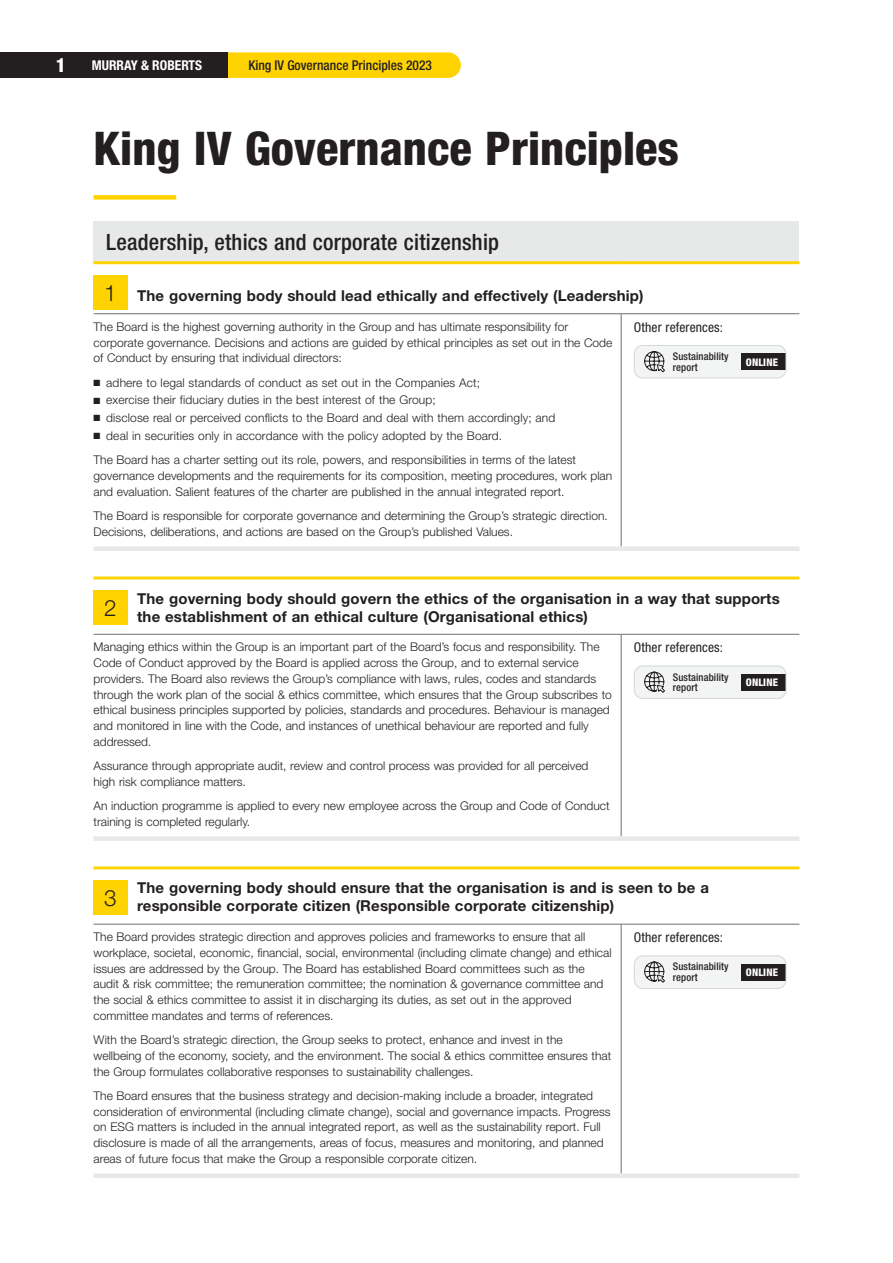
<style>
.page{position:relative;width:893px;height:1263px;background:#fff}
.page>*{position:absolute;margin:0;border:0;box-sizing:border-box;transform-origin:0 0}
.t1{font:800 condensed 46.5px "Helvetica Neue LT Std";color:#231f20}
.t2{font:500 condensed 22.5px "Helvetica Neue LT Std";letter-spacing:.01em;color:#231f20}
.t3{font:300 22.5px "Helvetica Neue LT Std";color:#231f20}
.t4{font:800 condensed 19.5px "Helvetica Neue LT Std";color:#fff}
.t5{font:700 15px/18px "Helvetica Neue LT Std";letter-spacing:.01em;color:#231f20}
.t6{font:condensed 13.5px "Helvetica Neue LT Std";letter-spacing:.01em;color:#231f20}
.t7{font:500 condensed 13.5px "Helvetica Neue LT Std";color:#231f20}
.t8{font:700 condensed 13.5px "Helvetica Neue LT Std";color:#fff}
.t9{font:300 12px/15.8px "Helvetica Neue LT Std";color:#231f20}
.t10{font:500 condensed 10.5px/10.5px "Helvetica Neue LT Std";letter-spacing:.01em;color:#231f20}
.t11{font:800 condensed 10.5px "Helvetica Neue LT Std";letter-spacing:.01em;color:#fff}
</style>
<div class="page">
<div style="left:94px;top:221px;width:705px;height:42px;background:#e7e8e8"></div>
<hr style="left:94px;top:261px;width:527px;height:3px;background:#ffd300">
<hr style="left:621px;top:261px;width:178px;height:3px;background:#ffd300">
<hr style="left:94px;top:313px;width:527px;height:1px;background:#6d6f71">
<hr style="left:621px;top:313px;width:178px;height:1px;background:#6d6f71">
<hr style="left:621px;top:314px;width:1px;height:232px;background:#6d6f71">
<div style="left:94px;top:546px;width:527px;height:5px;background:#e7e8e8"></div>
<div style="left:621px;top:546px;width:178px;height:5px;background:#e7e8e8"></div>
<div style="left:94px;top:275px;width:34px;height:34px;background:#ffd300"></div>
<div style="left:634px;top:345px;width:152px;height:33px;background:#f3f4f4;border-radius:9px"></div>
<div style="left:742px;top:354px;width:44px;height:16px;background:#231f20"></div>
<div style="left:634px;top:345px;width:152px;height:33px;border:1px solid #d5d7d8;border-radius:9px"></div>
<svg style="left:644px;top:351px;width:21px;height:22px"></svg>
<hr style="left:94px;top:576px;width:527px;height:3px;background:#ffd300">
<hr style="left:621px;top:576px;width:178px;height:3px;background:#ffd300">
<hr style="left:94px;top:634px;width:527px;height:1px;background:#6d6f71">
<hr style="left:621px;top:634px;width:178px;height:1px;background:#6d6f71">
<hr style="left:621px;top:635px;width:1px;height:201px;background:#6d6f71">
<div style="left:94px;top:836px;width:527px;height:5px;background:#e7e8e8"></div>
<div style="left:621px;top:836px;width:178px;height:5px;background:#e7e8e8"></div>
<div style="left:94px;top:591px;width:34px;height:34px;background:#ffd300"></div>
<div style="left:634px;top:666px;width:152px;height:32px;background:#f3f4f4;border-radius:9px"></div>
<div style="left:742px;top:674px;width:44px;height:16px;background:#231f20"></div>
<div style="left:634px;top:666px;width:152px;height:33px;border:1px solid #d5d7d8;border-radius:9px"></div>
<svg style="left:644px;top:671px;width:21px;height:22px"></svg>
<hr style="left:94px;top:866px;width:527px;height:3px;background:#ffd300">
<hr style="left:621px;top:866px;width:178px;height:3px;background:#ffd300">
<hr style="left:94px;top:924px;width:527px;height:1px;background:#6d6f71">
<hr style="left:621px;top:924px;width:178px;height:1px;background:#6d6f71">
<hr style="left:621px;top:924px;width:1px;height:249px;background:#6d6f71">
<div style="left:94px;top:1173px;width:527px;height:5px;background:#e7e8e8"></div>
<div style="left:621px;top:1173px;width:178px;height:5px;background:#e7e8e8"></div>
<div style="left:94px;top:881px;width:34px;height:34px;background:#ffd300"></div>
<div style="left:634px;top:956px;width:152px;height:32px;background:#f3f4f4;border-radius:9px"></div>
<div style="left:742px;top:964px;width:44px;height:16px;background:#231f20"></div>
<div style="left:634px;top:955px;width:152px;height:34px;border:1px solid #d5d7d8;border-radius:9px"></div>
<svg style="left:644px;top:961px;width:21px;height:22px"></svg>
<svg style="left:227px;top:52px;width:234px;height:26px"></svg>
<div style="left:0;top:52px;width:227px;height:26px;background:#231f20"></div>
<div style="left:94px;top:195px;width:82px;height:5px;background:#ffd300"></div>
<h3 class="t4" style="left:56px;top:53px;width:12px">1</h3>
<p class="t8" style="left:92px;top:57px;width:112px">MURRAY &amp; ROBERTS</p>
<p class="t7" style="left:248px;top:57px;width:185px">King IV Governance Principles 2023</p>
<h1 class="t1" style="left:94px;top:120px;width:587px">King IV Governance Principles</h1>
<h2 class="t2" style="left:106px;top:229px;width:394px">Leadership, ethics and corporate citizenship</h2>
<h2 class="t3" style="left:104px;top:279px;width:14px">1</h2>
<p class="t5" style="left:137px;top:286px;width:508px">The governing body should lead ethically and effectively (Leadership)</p>
<p class="t9" style="left:94px;top:318px;width:520px">The Board is the highest governing authority in the Group and has ultimate responsibility for corporate governance. Decisions and actions are guided by ethical principles as set out in the Code of Conduct by ensuring that individual directors:</p>
<p class="t9" style="left:94px;top:374px;width:388px">■ adhere to legal standards of conduct as set out in the Companies Act;</p>
<p class="t9" style="left:94px;top:392px;width:344px">■ exercise their fiduciary duties in the best interest of the Group;</p>
<p class="t9" style="left:94px;top:410px;width:463px">■ disclose real or perceived conflicts to the Board and deal with them accordingly; and</p>
<p class="t9" style="left:94px;top:423px;width:484px;line-height:24.3px">■ deal in securities only in accordance with the policy adopted by the Board.<br>The Board has a charter setting out its role, powers, and responsibilities in terms of the latest</p>
<p class="t9" style="left:94px;top:468px;width:520px">governance developments and the requirements for its composition, meeting procedures, work plan and evaluation. Salient features of the charter are published in the annual integrated report.</p>
<p class="t9" style="left:94px;top:508px;width:516px">The Board is responsible for corporate governance and determining the Group’s strategic direction.<br>Decisions, deliberations, and actions are based on the Group’s published Values.</p>
<p class="t6" style="left:634px;top:319px;width:91px">Other references:</p>
<p class="t10" style="left:673px;top:351px;width:57px">Sustainability report</p>
<p class="t11" style="left:746px;top:355px;width:34px">ONLINE</p>
<h2 class="t3" style="left:104px;top:594px;width:14px">2</h2>
<p class="t5" style="left:137px;top:589px;width:644px">The governing body should govern the ethics of the organisation in a way that supports the establishment of an ethical culture (Organisational ethics)</p>
<p class="t9" style="left:94px;top:639px;width:520px">Managing ethics within the Group is an important part of the Board’s focus and responsibility. The Code of Conduct approved by the Board is applied across the Group, and to external service providers. The Board also reviews the Group’s compliance with laws, rules, codes and standards through the work plan of the social &amp; ethics committee, which ensures that the Group subscribes to ethical business principles supported by policies, standards and procedures. Behaviour is managed and monitored in line with the Code, and instances of unethical behaviour are reported and fully addressed.</p>
<p class="t9" style="left:94px;top:758px;width:496px">Assurance through appropriate audit, review and control process was provided for all perceived high risk compliance matters.</p>
<p class="t9" style="left:94px;top:798px;width:518px">An induction programme is applied to every new employee across the Group and Code of Conduct training is completed regularly.</p>
<p class="t6" style="left:634px;top:640px;width:91px">Other references:</p>
<p class="t10" style="left:673px;top:671px;width:57px">Sustainability report</p>
<p class="t11" style="left:746px;top:676px;width:34px">ONLINE</p>
<h2 class="t3" style="left:104px;top:884px;width:14px">3</h2>
<p class="t5" style="left:137px;top:879px;width:573px">The governing body should ensure that the organisation is and is seen to be a responsible corporate citizen (Responsible corporate citizenship)</p>
<p class="t9" style="left:94px;top:929px;width:519px">The Board provides strategic direction and approves policies and frameworks to ensure that all workplace, societal, economic, financial, social, environmental (including climate change) and ethical issues are addressed by the Group. The Board has established Board committees such as the audit &amp; risk committee; the remuneration committee; the nomination &amp; governance committee and the social &amp; ethics committee to assist it in discharging its duties, as set out in the approved committee mandates and terms of references.</p>
<p class="t9" style="left:94px;top:1032px;width:519px">With the Board’s strategic direction, the Group seeks to protect, enhance and invest in the wellbeing of the economy, society, and the environment. The social &amp; ethics committee ensures that the Group formulates collaborative responses to sustainability challenges.</p>
<p class="t9" style="left:94px;top:1087px;width:519px">The Board ensures that the business strategy and decision-making include a broader, integrated consideration of environmental (including climate change), social and governance impacts. Progress on ESG matters is included in the annual integrated report, as well as the sustainability report. Full disclosure is made of all the arrangements, areas of focus, measures and monitoring, and planned areas of future focus that make the Group a responsible corporate citizen.</p>
<p class="t6" style="left:634px;top:930px;width:91px">Other references:</p>
<p class="t10" style="left:673px;top:961px;width:57px">Sustainability report</p>
<p class="t11" style="left:746px;top:966px;width:34px">ONLINE</p>
</div>
